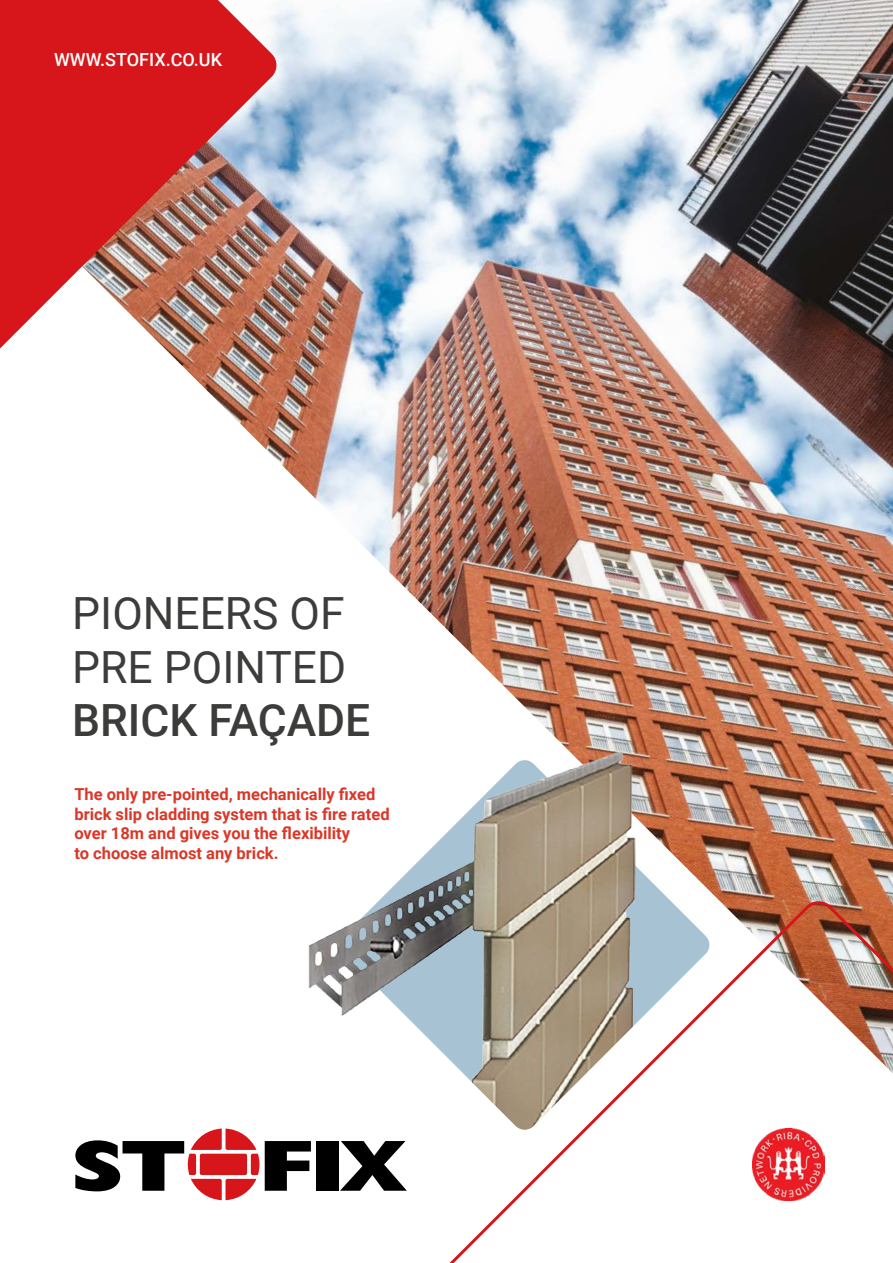
<style>
.page{position:relative;width:893px;height:1263px;background:#fff}
.page>*{position:absolute;margin:0;border:0;box-sizing:border-box;transform-origin:0 0}
.t1{font:44.4px/53.2px "Roboto";color:#3c3c3b}
.t2{font:500 44.4px "Roboto";color:#3c3c3b}
.t3{font:500 18px "Roboto";color:#fff}
.t4{font:700 16.5px/19.8px "Roboto";color:#da3728}
</style>
<div class="page">
<img style="left:278px;top:0;width:615px;height:988px">
<svg style="left:0;top:0;width:278px;height:460px"></svg>
<svg style="left:75px;top:1128px;width:184px;height:72px"></svg>
<svg style="left:265px;top:1141px;width:46px;height:50px"></svg>
<div style="left:316px;top:1141px;width:22px;height:50px;background:#000"></div>
<svg style="left:340px;top:1141px;width:30px;height:50px"></svg>
<svg style="left:370px;top:897px;width:523px;height:366px"></svg>
<svg style="left:636px;top:759px;width:75px;height:372px"></svg>
<img style="left:309px;top:752px;width:327px;height:379px">
<img style="left:753px;top:1129px;width:72px;height:72px">
<p class="t3" style="left:54px;top:47px;width:169px">WWW.STOFIX.CO.UK</p>
<h1 class="t1" style="left:72px;top:585px;width:275px">PIONEERS OF<br>PRE POINTED</h1>
<h1 class="t2" style="left:72px;top:689px;width:300px">BRICK FAÇADE</h1>
<p class="t4" style="left:74px;top:783px;width:317px">The only pre-pointed, mechanically fixed brick slip cladding system that is fire rated over 18m and gives you the flexibility<br>to choose almost any brick.</p>
</div>
